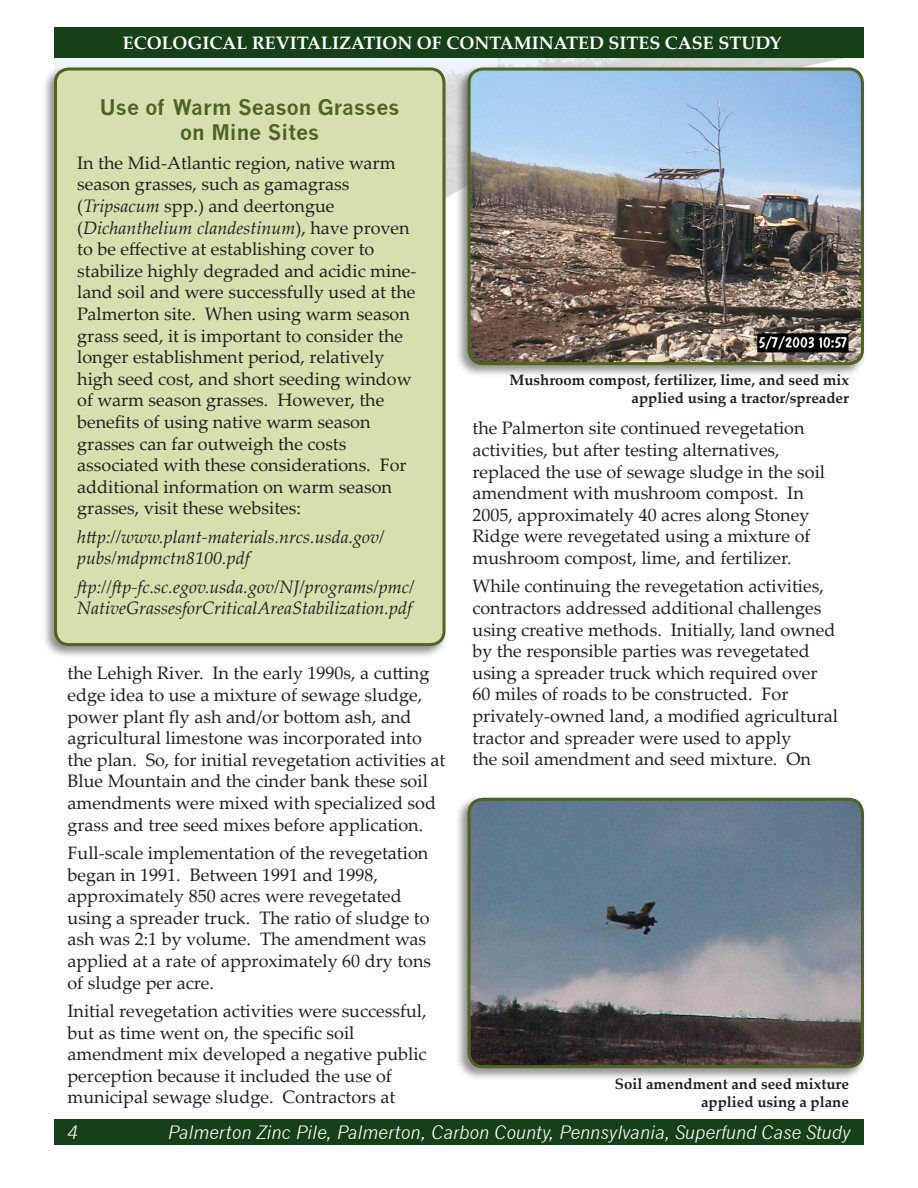
<style>
.page{position:relative;width:918px;height:1188px;background:#fff}
.page>*{position:absolute;margin:0;border:0;box-sizing:border-box;transform-origin:0 0}
.textBoxHeading{font:700 21px/25.2px "News Gothic";color:#4e6425;text-align:center}
.Paragraph_Style_1{font:18px/21.6px "Palatino Linotype";color:#231f20}
.Paragraph_Style_1-2{font:italic 18px/21.6px "Palatino Linotype";color:#231f20}
.t1{font:italic 18px "News Gothic";color:#fff}
.t2{font:700 18px "Palatino Linotype";color:#fff}
.t3{font:700 15px/18px "Palatino Linotype";color:#231f20;text-align:right}
.s1{font-style:italic}
</style>
<div class="page">
<div style="left:54px;top:1119px;width:810px;height:26px;background:#164017"></div>
<img style="left:54px;top:57px;width:807px;height:139px">
<div style="left:54px;top:27px;width:810px;height:30px;background:#164017"></div>
<div style="left:41px;top:64px;width:408px;height:594px;background:#231f20;opacity:.5"></div>
<div style="left:56px;top:69px;width:388px;height:576px;background:#d7dfaf;border-radius:14px"></div>
<div style="left:54px;top:68px;width:392px;height:578px;border:3px solid #4e6425;border-radius:14px"></div>
<div style="left:455px;top:64px;width:412px;height:314px;background:#231f20;opacity:.5"></div>
<img style="left:469px;top:69px;width:393px;height:294px">
<div style="left:467px;top:68px;width:397px;height:297px;border:3px solid #4e6425;border-radius:14px"></div>
<div style="left:455px;top:795px;width:412px;height:286px;background:#231f20;opacity:.5"></div>
<img style="left:469px;top:799px;width:393px;height:268px">
<div style="left:467px;top:798px;width:397px;height:270px;border:3px solid #4e6425;border-radius:14px"></div>
<p class="t2" style="left:123px;top:30px;width:660px">ECOLOGICAL REVITALIZATION OF CONTAMINATED SITES CASE STUDY</p>
<p class="textBoxHeading" style="left:100px;top:95px;width:301px">Use of Warm Season Grasses on Mine Sites</p>
<p class="Paragraph_Style_1" style="left:77px;top:151px;width:341px">In the Mid-Atlantic region, native warm season grasses, such as gamagrass (<span class="s1">Tripsacum</span> spp.) and deertongue (<span class="s1">Dichanthelium clandestinum</span>), have proven to be effective at establishing cover to stabilize highly degraded and acidic mine&shy;land soil and were successfully used at the Palmerton site. When using warm season grass seed, it is important to consider the longer establishment period, relatively high seed cost, and short seeding window of warm season grasses. However, the benefits of using native warm season grasses can far outweigh the costs associated with these considerations. For additional information on warm season grasses, visit these websites:</p>
<p class="Paragraph_Style_1-2" style="left:77px;top:525px;width:309px">http://www.plant-materials.nrcs.usda.gov/ pubs/mdpmctn8100.pdf</p>
<p class="Paragraph_Style_1-2" style="left:77px;top:575px;width:339px">ftp://ftp-fc.sc.egov.usda.gov/NJ/programs/pmc/<br>NativeGrassesforCriticalAreaStabilization.pdf</p>
<p class="Paragraph_Style_1" style="left:68px;top:662px;width:380px">the Lehigh River. In the early 1990s, a cutting edge idea to use a mixture of sewage sludge, power plant fly ash and/or bottom ash, and agricultural limestone was incorporated into the plan. So, for initial revegetation activities at Blue Mountain and the cinder bank these soil amendments were mixed with specialized sod grass and tree seed mixes before application.</p>
<p class="Paragraph_Style_1" style="left:68px;top:841px;width:365px">Full-scale implementation of the revegetation began in 1991. Between 1991 and 1998, approximately 850 acres were revegetated using a spreader truck. The ratio of sludge to ash was 2:1 by volume. The amendment was applied at a rate of approximately 60 dry tons of sludge per acre.</p>
<p class="Paragraph_Style_1" style="left:68px;top:999px;width:361px">Initial revegetation activities were successful, but as time went on, the specific soil amendment mix developed a negative public perception because it included the use of municipal sewage sludge. Contractors at</p>
<p class="t3" style="left:509px;top:370px;width:341px">Mushroom compost, fertilizer, lime, and seed mix applied using a tractor/spreader</p>
<p class="Paragraph_Style_1" style="left:472px;top:417px;width:354px">the Palmerton site continued revegetation activities, but after testing alternatives, replaced the use of sewage sludge in the soil amendment with mushroom compost. In 2005, approximately 40 acres along Stoney Ridge were revegetated using a mixture of mushroom compost, lime, and fertilizer.</p>
<p class="Paragraph_Style_1" style="left:472px;top:575px;width:367px">While continuing the revegetation activities, contractors addressed additional challenges using creative methods. Initially, land owned by the responsible parties was revegetated using a spreader truck which required over 60 miles of roads to be constructed. For privately-owned land, a modified agricultural tractor and spreader were used to apply<br>the soil amendment and seed mixture. On</p>
<p class="t3" style="left:615px;top:1075px;width:236px">Soil amendment and seed mixture applied using a plane</p>
<p class="t1" style="left:68px;top:1121px;width:13px">4</p>
<p class="t1" style="left:168px;top:1121px;width:684px">Palmerton Zinc Pile, Palmerton, Carbon County, Pennsylvania, Superfund Case Study</p>
</div>
